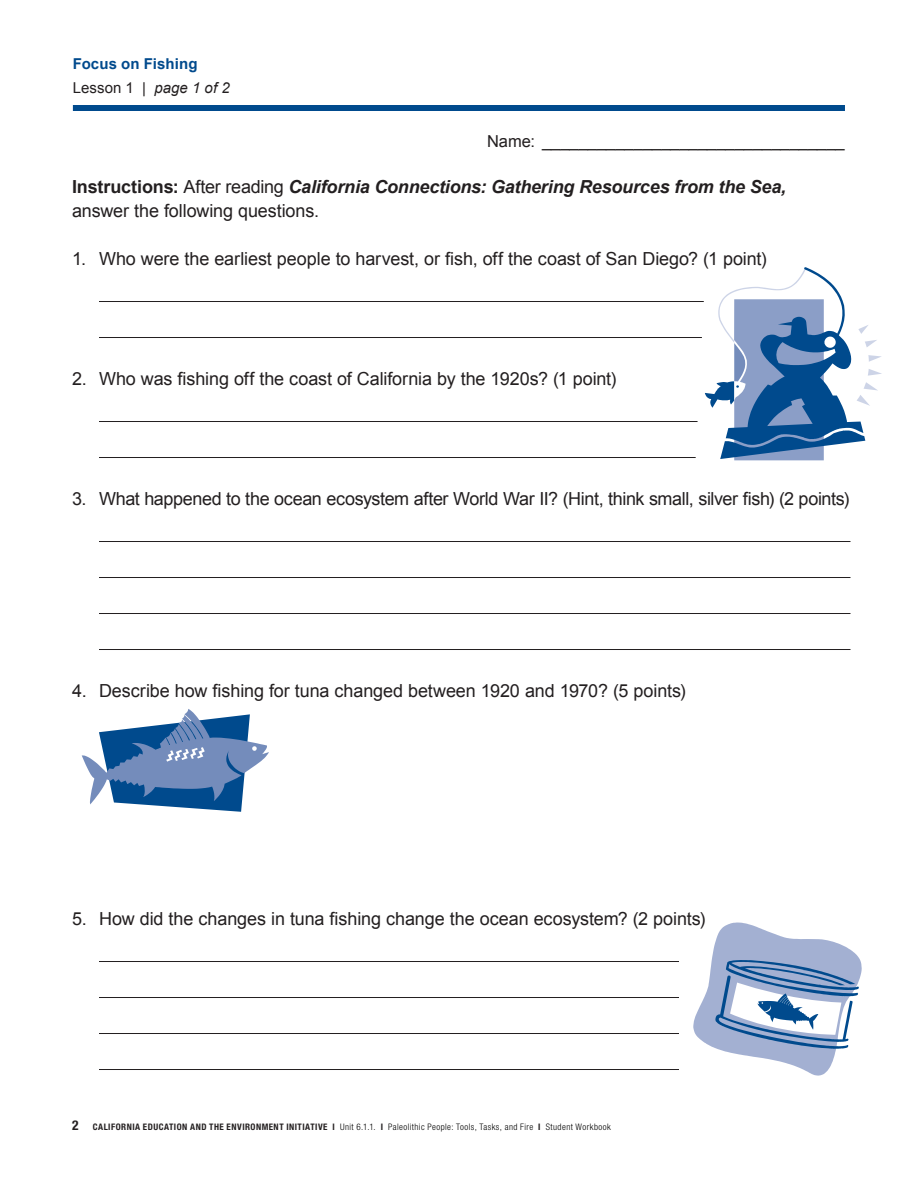
<style>
.page{position:relative;width:918px;height:1188px;background:#fff}
.page>*{position:absolute;margin:0;border:0;box-sizing:border-box;transform-origin:0 0}
.AM_text_hanging_inde{font:18px "Arial";letter-spacing:-.005em;color:#231f20}
.AM_Body_text_Arial_1{font:italic 700 18px/24px "Arial";letter-spacing:-.01em;color:#231f20}
.Body_text{font:16.5px "Arial";color:#231f20}
.AM_Head_light{font:15px "Arial";letter-spacing:.005em;color:#231f20}
.AM_Head{font:700 15px "Arial";letter-spacing:.005em;color:#004a8d}
.t1{font:300 condensed 9px "Helvetica Neue LT Std";letter-spacing:.05em;color:#000}
.s1{font-style:italic}
.s2{font-style:normal}
.s3{font-weight:400;font-style:normal}
.s4{font-weight:700;font-size:13.5px;color:#231f20}
.s5{font-weight:700;color:#231f20}
</style>
<div class="page">
<div style="left:73px;top:105px;width:772px;height:6px;background:#004a8d"></div>
<hr style="left:99px;top:301px;width:751px;height:1px;background:#231f20">
<hr style="left:99px;top:337px;width:751px;height:1px;background:#231f20">
<hr style="left:99px;top:421px;width:751px;height:1px;background:#231f20">
<hr style="left:99px;top:457px;width:751px;height:1px;background:#231f20">
<hr style="left:99px;top:541px;width:751px;height:1px;background:#231f20">
<hr style="left:99px;top:577px;width:751px;height:1px;background:#231f20">
<hr style="left:99px;top:613px;width:751px;height:1px;background:#231f20">
<hr style="left:99px;top:649px;width:751px;height:1px;background:#231f20">
<hr style="left:99px;top:961px;width:751px;height:1px;background:#231f20">
<hr style="left:99px;top:997px;width:751px;height:1px;background:#231f20">
<hr style="left:99px;top:1033px;width:751px;height:1px;background:#231f20">
<hr style="left:99px;top:1069px;width:751px;height:1px;background:#231f20">
<svg style="left:695px;top:267px;width:187px;height:194px"></svg>
<svg style="left:82px;top:709px;width:187px;height:103px"></svg>
<div style="left:679px;top:945px;width:183px;height:138px;background:#fff"></div>
<svg style="left:693px;top:923px;width:169px;height:153px"></svg>
<p class="AM_Head" style="left:73px;top:55px;width:126px">Focus on Fishing</p>
<p class="AM_Head_light" style="left:73px;top:79px;width:158px">Lesson 1 | <span class="s1">page 1 of 2</span></p>
<p class="Body_text" style="left:487px;top:132px;width:359px">Name: _________________________________</p>
<p class="AM_Body_text_Arial_1" style="left:72px;top:175px;width:716px"><span class="s2">Instructions:</span> <span class="s3">After reading</span> California Connections: Gathering Resources from the Sea, <span class="s3">answer the following questions.</span></p>
<p class="AM_text_hanging_inde" style="left:72px;top:249px;width:696px">1. Who were the earliest people to harvest, or fish, off the coast of San Diego? (1 point)</p>
<p class="AM_text_hanging_inde" style="left:72px;top:369px;width:546px">2. Who was fishing off the coast of California by the 1920s? (1 point)</p>
<p class="AM_text_hanging_inde" style="left:72px;top:489px;width:779px">3. What happened to the ocean ecosystem after World War II? (Hint, think small, silver fish) (2 points)</p>
<p class="AM_text_hanging_inde" style="left:72px;top:681px;width:615px">4. Describe how fishing for tuna changed between 1920 and 1970? (5 points)</p>
<p class="AM_text_hanging_inde" style="left:72px;top:909px;width:635px">5. How did the changes in tuna fishing change the ocean ecosystem? (2 points)</p>
<p class="t1" style="left:72px;top:1122px;width:540px"><span class="s4">2</span> <span class="s5">CALIFORNIA EDUCATION AND THE ENVIRONMENT INITIATIVE I</span> Unit 6.1.1. <span class="s5">I</span> Paleolithic People: Tools, Tasks, and Fire <span class="s5">I</span> Student Workbook</p>
</div>
